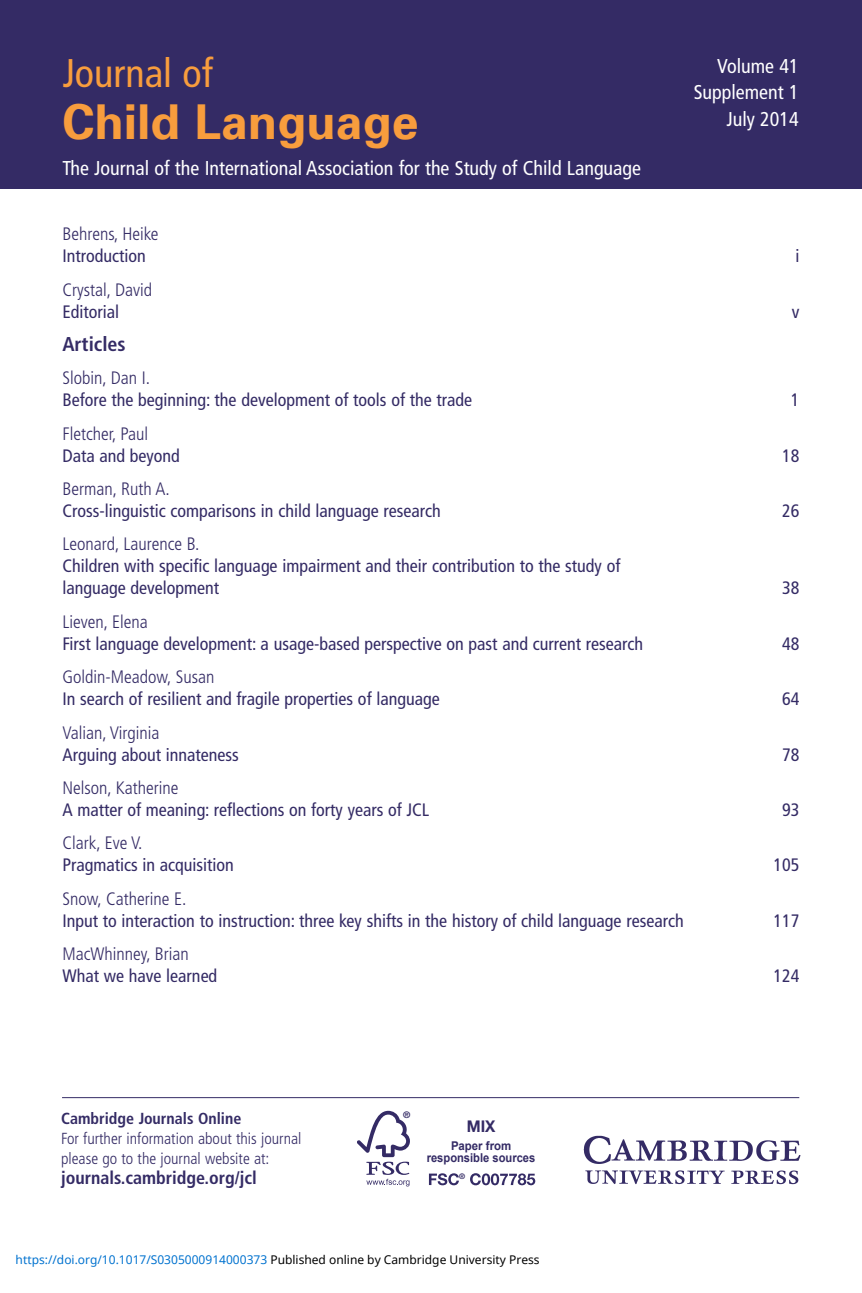
<style>
.page{position:relative;width:862px;height:1293px;background:#fff}
.page>*{position:absolute;margin:0;border:0;box-sizing:border-box;transform-origin:0 0}
.t1{font:700 48px "Univers";color:#f89d3d}
.t2{font:condensed 40px "Frutiger";color:#f89d3d}
.t3{font:condensed 20px/26.4px "Frutiger";color:#fff;text-align:right}
.t4{font:700 condensed 20px "Frutiger";color:#342b65}
.t5{font:condensed 18px/22px "Frutiger";color:#342b65}
.t6{font:300 condensed 18px "Frutiger";color:#342b65}
.t7{font:700 condensed 18px "Frutiger";color:#342b65}
.t8{font:700 16.2px "Helvetica Neue";color:#342b65;scale:.95 1}
.t9{font:300 condensed 16px/20px "Frutiger";color:#342b65}
.t10{font:700 condensed 16px "Frutiger";color:#342b65}
.t11{font:700 12.2px "Arial";color:#342b65;scale:.91 1}
.t12{font:12px "Noto Sans";color:#0172cf}
.t13{font:700 12px "Arial";color:#342b65;scale:.95 1}
.t14{font:700 9.2px "Helvetica Neue";color:#342b65}
.t15{font:700 7.8px "Helvetica Neue";color:#342b65}
.s1{color:#000}
</style>
<div class="page">
<div style="left:0;top:0;width:862px;height:189px;background:#342b65"></div>
<hr style="left:861px;top:0;width:1px;height:1293px;background:#f89d3d">
<hr style="left:62px;top:1097px;width:737px;height:1px;background:#342b65">
<img style="left:583px;top:1135px;width:218px;height:50px">
<svg style="left:357px;top:1110px;width:53px;height:76px"></svg>
<svg style="left:429px;top:1173px;width:30px;height:12px"></svg>
<svg style="left:470px;top:1173px;width:65px;height:12px"></svg>
<h2 class="t2" style="left:62px;top:57px;width:152px">Journal of</h2>
<h1 class="t1" style="left:62px;top:104px;width:358px">Child Language</h1>
<p class="t3" style="left:62px;top:156px;width:580px">The Journal of the International Association for the Study of Child Language</p>
<p class="t3" style="left:694px;top:54px;width:106px">Volume 41<br>Supplement 1<br>July 2014</p>
<p class="t6" style="left:62px;top:227px;width:98px">Behrens, Heike</p>
<p class="t5" style="left:62px;top:246px;width:85px">Introduction</p>
<p class="t5" style="left:795px;top:246px;width:5px">i</p>
<p class="t6" style="left:62px;top:282px;width:91px">Crystal, David</p>
<p class="t5" style="left:62px;top:302px;width:58px">Editorial</p>
<p class="t5" style="left:792px;top:302px;width:9px">v</p>
<p class="t4" style="left:62px;top:336px;width:65px">Articles</p>
<p class="t6" style="left:62px;top:371px;width:89px">Slobin, Dan I.</p>
<p class="t5" style="left:62px;top:390px;width:411px">Before the beginning: the development of tools of the trade</p>
<p class="t5" style="left:791px;top:390px;width:10px">1</p>
<p class="t6" style="left:62px;top:426px;width:87px">Fletcher, Paul</p>
<p class="t5" style="left:62px;top:446px;width:119px">Data and beyond</p>
<p class="t5" style="left:782px;top:446px;width:19px">18</p>
<p class="t6" style="left:62px;top:481px;width:109px">Berman, Ruth A.</p>
<p class="t5" style="left:62px;top:501px;width:380px">Cross-linguistic comparisons in child language research</p>
<p class="t5" style="left:782px;top:501px;width:19px">26</p>
<p class="t6" style="left:62px;top:537px;width:139px">Leonard, Laurence B.</p>
<p class="t5" style="left:62px;top:556px;width:559px">Children with specific language impairment and their contribution to the study of language development</p>
<p class="t5" style="left:782px;top:578px;width:19px">38</p>
<p class="t6" style="left:62px;top:614px;width:87px">Lieven, Elena</p>
<p class="t5" style="left:62px;top:634px;width:582px">First language development: a usage-based perspective on past and current research</p>
<p class="t5" style="left:782px;top:634px;width:19px">48</p>
<p class="t6" style="left:62px;top:669px;width:153px">Goldin-Meadow, Susan</p>
<p class="t5" style="left:62px;top:689px;width:379px">In search of resilient and fragile properties of language</p>
<p class="t5" style="left:782px;top:689px;width:19px">64</p>
<p class="t6" style="left:62px;top:725px;width:99px">Valian, Virginia</p>
<p class="t5" style="left:62px;top:745px;width:178px">Arguing about innateness</p>
<p class="t5" style="left:782px;top:745px;width:19px">78</p>
<p class="t6" style="left:62px;top:780px;width:118px">Nelson, Katherine</p>
<p class="t5" style="left:62px;top:800px;width:368px">A matter of meaning: reflections on forty years of JCL</p>
<p class="t5" style="left:782px;top:800px;width:19px">93</p>
<p class="t6" style="left:62px;top:835px;width:82px">Clark, Eve V.</p>
<p class="t5" style="left:62px;top:855px;width:173px">Pragmatics in acquisition</p>
<p class="t5" style="left:773px;top:855px;width:27px">105</p>
<p class="t6" style="left:62px;top:891px;width:126px">Snow, Catherine E.</p>
<p class="t5" style="left:62px;top:911px;width:623px">Input to interaction to instruction: three key shifts in the history of child language research</p>
<p class="t5" style="left:773px;top:911px;width:27px">117</p>
<p class="t6" style="left:62px;top:946px;width:128px">MacWhinney, Brian</p>
<p class="t5" style="left:62px;top:966px;width:156px">What we have learned</p>
<p class="t5" style="left:773px;top:966px;width:27px">124</p>
<p class="t10" style="left:61px;top:1111px;width:182px">Cambridge Journals Online</p>
<p class="t9" style="left:61px;top:1129px;width:242px">For further information about this journal please go to the journal website at:</p>
<p class="t7" style="left:61px;top:1170px;width:197px">journals.cambridge.org/jcl</p>
<p class="t14" style="left:403px;top:1111px;width:9px">®</p>
<p class="t8" style="left:467px;top:1120px;width:32px">MIX</p>
<p class="t13" style="left:451px;top:1139px;width:65px">Paper from</p>
<p class="t11" style="left:427px;top:1151px;width:121px">responsible sources</p>
<p class="t15" style="left:459px;top:1173px;width:8px">®</p>
<p class="t12" style="left:16px;top:1251px;width:525px">https://doi.org/10.1017/S0305000914000373 <span class="s1">Published online by Cambridge University Press</span></p>
</div>
